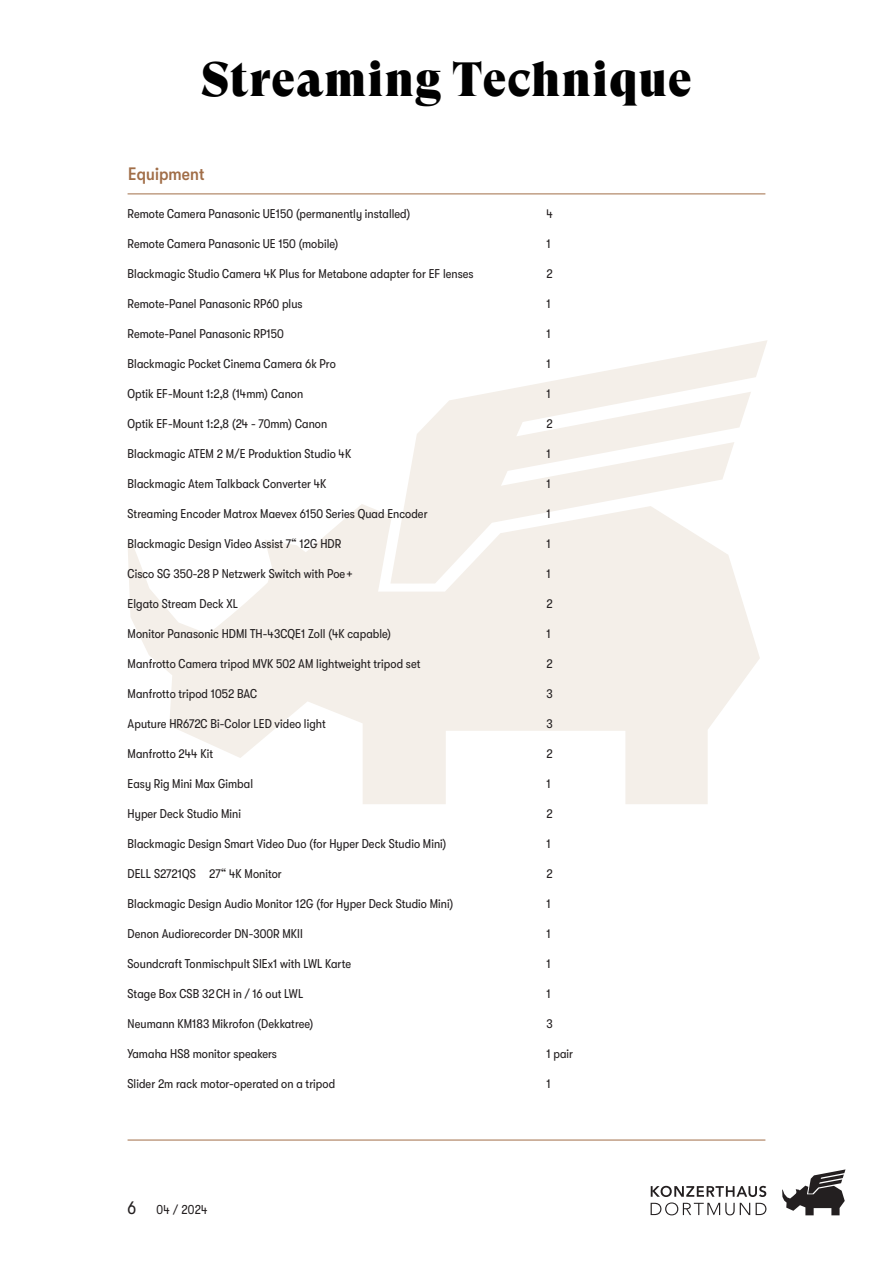
<style>
.page{position:relative;width:893px;height:1263px;background:#fff}
.page>*{position:absolute;margin:0;border:0;box-sizing:border-box;transform-origin:0 0}
.t1{font:48px "GT Super Display Super";letter-spacing:.02em;color:#000}
.t2{font:500 condensed 18px "GT Walsheim";letter-spacing:.005em;color:#a16e48}
.t3{font:condensed 12.75px "GT Walsheim";letter-spacing:.005em;color:#231f20}
.s1{font-size:18px}
</style>
<div class="page">
<svg style="left:128px;top:340px;width:639px;height:464px;fill:#f4efe9"></svg>
<svg style="left:782px;top:1169px;width:63px;height:46px"></svg>
<svg style="left:651px;top:1186px;width:115px;height:29px"></svg>
<hr style="left:128px;top:1140px;width:637px;height:1px;background:#a16e48">
<hr style="left:128px;top:193px;width:637px;height:1px;background:#a16e48">
<h1 class="t1" style="left:201px;top:54px;width:492px">Streaming Technique</h1>
<h2 class="t2" style="left:128px;top:164px;width:78px">Equipment</h2>
<p class="t3" style="left:128px;top:207px;width:285px">Remote Camera Panasonic UE150 (permanently installed)</p>
<p class="t3" style="left:128px;top:237px;width:212px">Remote Camera Panasonic UE 150 (mobile)</p>
<p class="t3" style="left:128px;top:267px;width:347px">Blackmagic Studio Camera 4K Plus for Metabone adapter for EF lenses</p>
<p class="t3" style="left:128px;top:297px;width:177px">Remote-Panel Panasonic RP60 plus</p>
<p class="t3" style="left:128px;top:327px;width:158px">Remote-Panel Panasonic RP150</p>
<p class="t3" style="left:128px;top:357px;width:210px">Blackmagic Pocket Cinema Camera 6k Pro</p>
<p class="t3" style="left:128px;top:387px;width:177px">Optik EF-Mount 1:2,8 (14mm) Canon</p>
<p class="t3" style="left:128px;top:417px;width:201px">Optik EF-Mount 1:2,8 (24 - 70mm) Canon</p>
<p class="t3" style="left:128px;top:447px;width:225px">Blackmagic ATEM 2 M/E Produktion Studio 4K</p>
<p class="t3" style="left:128px;top:477px;width:200px">Blackmagic Atem Talkback Converter 4K</p>
<p class="t3" style="left:128px;top:507px;width:302px">Streaming Encoder Matrox Maevex 6150 Series Quad Encoder</p>
<p class="t3" style="left:128px;top:537px;width:215px">Blackmagic Design Video Assist 7“ 12G HDR</p>
<p class="t3" style="left:128px;top:567px;width:227px">Cisco SG 350-28 P Netzwerk Switch with Poe+</p>
<p class="t3" style="left:128px;top:597px;width:112px">Elgato Stream Deck XL</p>
<p class="t3" style="left:128px;top:627px;width:265px">Monitor Panasonic HDMI TH-43CQE1 Zoll (4K capable)</p>
<p class="t3" style="left:128px;top:657px;width:294px">Manfrotto Camera tripod MVK 502 AM lightweight tripod set</p>
<p class="t3" style="left:128px;top:687px;width:131px">Manfrotto tripod 1052 BAC</p>
<p class="t3" style="left:128px;top:717px;width:200px">Aputure HR672C Bi-Color LED video light</p>
<p class="t3" style="left:128px;top:747px;width:87px">Manfrotto 244 Kit</p>
<p class="t3" style="left:128px;top:777px;width:127px">Easy Rig Mini Max Gimbal</p>
<p class="t3" style="left:128px;top:807px;width:115px">Hyper Deck Studio Mini</p>
<p class="t3" style="left:128px;top:837px;width:321px">Blackmagic Design Smart Video Duo (for Hyper Deck Studio Mini)</p>
<p class="t3" style="left:128px;top:867px;width:156px">DELL S2721QS 27“ 4K Monitor</p>
<p class="t3" style="left:128px;top:897px;width:328px">Blackmagic Design Audio Monitor 12G (for Hyper Deck Studio Mini)</p>
<p class="t3" style="left:128px;top:927px;width:177px">Denon Audiorecorder DN-300R MKII</p>
<p class="t3" style="left:128px;top:957px;width:225px">Soundcraft Tonmischpult SIEx1 with LWL Karte</p>
<p class="t3" style="left:128px;top:987px;width:177px">Stage Box CSB 32CH in / 16 out LWL</p>
<p class="t3" style="left:128px;top:1017px;width:188px">Neumann KM183 Mikrofon (Dekkatree)</p>
<p class="t3" style="left:128px;top:1047px;width:151px">Yamaha HS8 monitor speakers</p>
<p class="t3" style="left:128px;top:1077px;width:209px">Slider 2m rack motor-operated on a tripod</p>
<p class="t3" style="left:128px;top:1203px;width:81px"><span class="s1">6</span> 04 / 2024</p>
<p class="t3" style="left:546px;top:207px;width:8px">4</p>
<p class="t3" style="left:546px;top:237px;width:6px">1</p>
<p class="t3" style="left:546px;top:267px;width:8px">2</p>
<p class="t3" style="left:546px;top:297px;width:6px">1</p>
<p class="t3" style="left:546px;top:327px;width:6px">1</p>
<p class="t3" style="left:546px;top:357px;width:6px">1</p>
<p class="t3" style="left:546px;top:387px;width:6px">1</p>
<p class="t3" style="left:546px;top:417px;width:8px">2</p>
<p class="t3" style="left:546px;top:447px;width:6px">1</p>
<p class="t3" style="left:546px;top:477px;width:6px">1</p>
<p class="t3" style="left:546px;top:507px;width:6px">1</p>
<p class="t3" style="left:546px;top:537px;width:6px">1</p>
<p class="t3" style="left:546px;top:567px;width:6px">1</p>
<p class="t3" style="left:546px;top:597px;width:8px">2</p>
<p class="t3" style="left:546px;top:627px;width:6px">1</p>
<p class="t3" style="left:546px;top:657px;width:8px">2</p>
<p class="t3" style="left:546px;top:687px;width:8px">3</p>
<p class="t3" style="left:546px;top:717px;width:8px">3</p>
<p class="t3" style="left:546px;top:747px;width:8px">2</p>
<p class="t3" style="left:546px;top:777px;width:6px">1</p>
<p class="t3" style="left:546px;top:807px;width:8px">2</p>
<p class="t3" style="left:546px;top:837px;width:6px">1</p>
<p class="t3" style="left:546px;top:867px;width:8px">2</p>
<p class="t3" style="left:546px;top:897px;width:6px">1</p>
<p class="t3" style="left:546px;top:927px;width:6px">1</p>
<p class="t3" style="left:546px;top:957px;width:6px">1</p>
<p class="t3" style="left:546px;top:987px;width:6px">1</p>
<p class="t3" style="left:546px;top:1017px;width:8px">3</p>
<p class="t3" style="left:546px;top:1047px;width:28px">1 pair</p>
<p class="t3" style="left:546px;top:1077px;width:6px">1</p>
</div>
